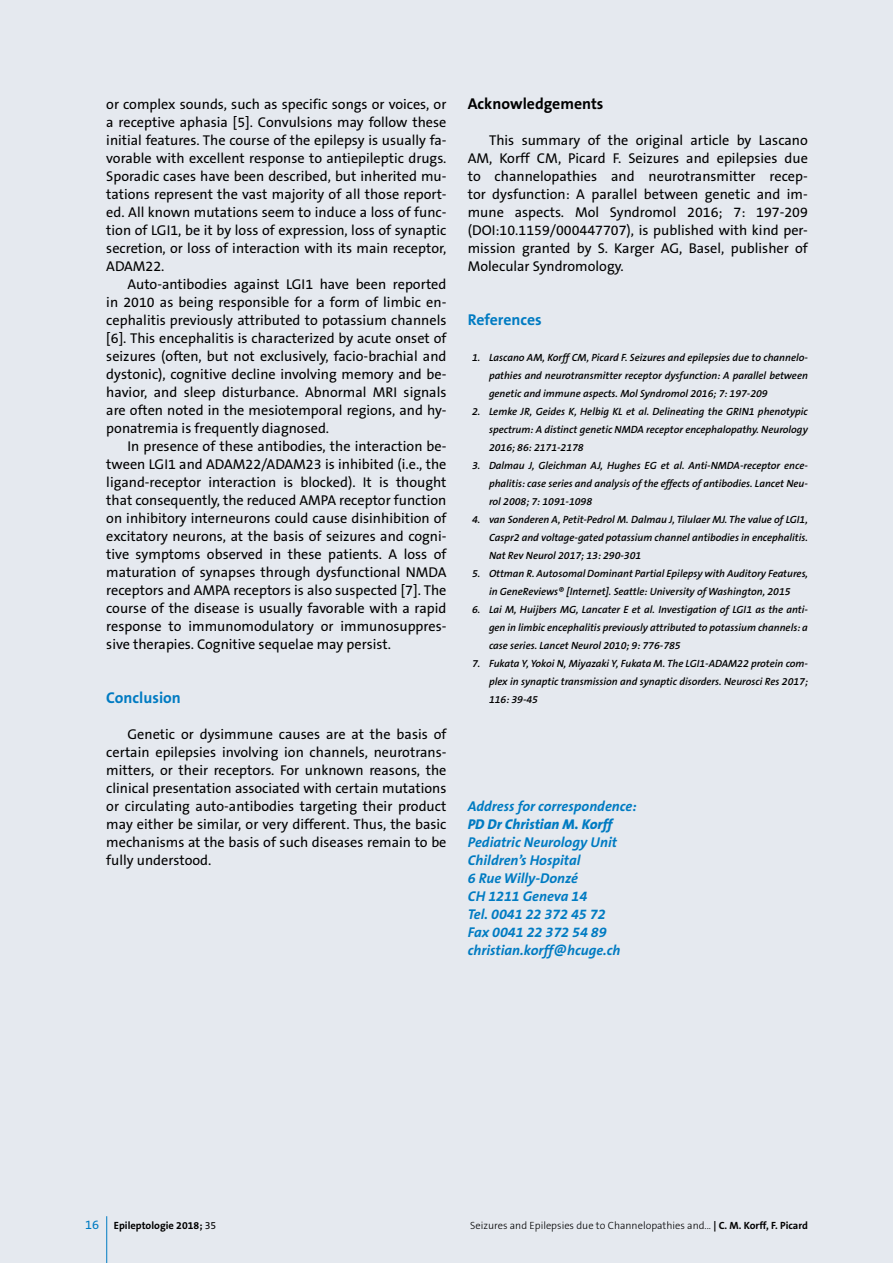
<style>
.page{position:relative;width:893px;height:1263px;background:#e5e9ef}
.page>*{position:absolute;margin:0;border:0;box-sizing:border-box;transform-origin:0 0}
.t1{font:700 15.75px "The Sans B W7";color:#007bc2}
.t2{font:700 15.75px "The Sans B W7";color:#000}
.t3{font:14.25px/18px "The Sans B W5 Plain";color:#000;text-align:justify}
.t4{font:italic 700 14.25px/18px "The Sans B W7";color:#007bc2}
.t5{font:italic 800 14.25px "The Sans B W8";color:#007bc2}
.t6{font:italic 600 10.5px/18px "The Sans B W6";color:#000;text-align:justify}
.t7{font:300 10.5px "The Sans B W3";color:#000}
.t8{font:700 10.5px "The Sans B W7";color:#000}
.s1{font-family:"The Sans B W5 Plain";font-weight:400;font-size:12.75px;color:#007bc2}
.s2{font-family:"The Sans B W5 Plain";font-weight:400}
.s3{font-family:"The Sans B W7";font-weight:700}
</style>
<div class="page">
<hr style="left:106px;top:1216px;width:1px;height:47px;background:#007bc2">
<p class="t3" style="left:106px;top:96px;width:342px">or complex sounds, such as specific songs or voices, or a receptive aphasia [5]. Convulsions may follow these initial features. The course of the epilepsy is usually fa&shy;vorable with excellent response to antiepileptic drugs.<br>Sporadic cases have been described, but inherited mu&shy;tations represent the vast majority of all those report&shy;ed. All known mutations seem to induce a loss of func&shy;tion of LGI1, be it by loss of expression, loss of synaptic secretion, or loss of interaction with its main receptor, ADAM22.</p>
<p class="t3" style="left:106px;top:276px;width:342px;text-indent:21px">Auto-antibodies against LGI1 have been reported in 2010 as being responsible for a form of limbic en&shy;cephalitis previously attributed to potassium channels [6]. This encephalitis is characterized by acute onset of seizures (often, but not exclusively, facio-brachial and dystonic), cognitive decline involving memory and be&shy;havior, and sleep disturbance. Abnormal MRI signals are often noted in the mesiotemporal regions, and hy&shy;ponatremia is frequently diagnosed.</p>
<p class="t3" style="left:106px;top:438px;width:342px;text-indent:21px">In presence of these antibodies, the interaction be&shy;tween LGI1 and ADAM22/ADAM23 is inhibited (i.e., the ligand-receptor interaction is blocked). It is thought that consequently, the reduced AMPA receptor function on inhibitory interneurons could cause disinhibition of excitatory neurons, at the basis of seizures and cogni&shy;tive symptoms observed in these patients. A loss of maturation of synapses through dysfunctional NMDA receptors and AMPA receptors is also suspected [7]. The course of the disease is usually favorable with a rapid response to immunomodulatory or immunosuppres&shy;sive therapies. Cognitive sequelae may persist.</p>
<p class="t1" style="left:106px;top:688px;width:76px">Conclusion</p>
<p class="t3" style="left:106px;top:726px;width:342px;text-indent:21px">Genetic or dysimmune causes are at the basis of certain epilepsies involving ion channels, neurotrans&shy;mitters, or their receptors. For unknown reasons, the clinical presentation associated with certain mutations or circulating auto-antibodies targeting their product may either be similar, or very different. Thus, the basic mechanisms at the basis of such diseases remain to be fully understood.</p>
<p class="t2" style="left:468px;top:94px;width:137px">Acknowledgements</p>
<p class="t3" style="left:468px;top:132px;width:342px;text-indent:21px">This summary of the original article by Lascano AM, Korff CM, Picard F. Seizures and epilepsies due to channelopathies and neurotransmitter recep&shy;tor dysfunction: A parallel between genetic and im&shy;mune aspects. Mol Syndromol 2016; 7: 197-209 (DOI:10.1159/000447707), is published with kind per&shy;mission granted by S. Karger AG, Basel, publisher of Molecular Syndromology.</p>
<p class="t1" style="left:468px;top:310px;width:76px">References</p>
<p class="t6" style="left:489px;top:349px;width:320px;text-indent:-17px">1. Lascano AM, Korff CM, Picard F. Seizures and epilepsies due to channelo&shy;pathies and neurotransmitter receptor dysfunction: A parallel between genetic and immune aspects. Mol Syndromol 2016; 7: 197-209</p>
<p class="t6" style="left:489px;top:403px;width:320px;text-indent:-17px">2. Lemke JR, Geides K, Helbig KL et al. Delineating the GRIN1 phenotypic spectrum: A distinct genetic NMDA receptor encephalopathy. Neurology 2016; 86: 2171-2178</p>
<p class="t6" style="left:489px;top:457px;width:320px;text-indent:-17px">3. Dalmau J, Gleichman AJ, Hughes EG et al. Anti-NMDA-receptor ence&shy;phalitis: case series and analysis of the effects of antibodies. Lancet Neu&shy;rol 2008; 7: 1091-1098</p>
<p class="t6" style="left:489px;top:511px;width:320px;text-indent:-17px">4. van Sonderen A, Petit-Pedrol M. Dalmau J, Tilulaer MJ. The value of LGI1, Caspr2 and voltage-gated potassium channel antibodies in encephalitis.<br>Nat Rev Neurol 2017; 13: 290-301</p>
<p class="t6" style="left:472px;top:565px;width:337px;text-align:center">5. Ottman R. Autosomal Dominant Partial Epilepsy with Auditory Features, in GeneReviews® [Internet]. Seattle: University of Washington, 2015</p>
<p class="t6" style="left:489px;top:601px;width:320px;text-indent:-17px">6. Lai M, Huijbers MG, Lancater E et al. Investigation of LGI1 as the anti&shy;gen in limbic encephalitis previously attributed to potassium channels: a case series. Lancet Neurol 2010; 9: 776-785</p>
<p class="t6" style="left:489px;top:655px;width:321px;text-indent:-17px">7. Fukata Y, Yokoi N, Miyazaki Y, Fukata M. The LGI1-ADAM22 protein com&shy;plex in synaptic transmission and synaptic disorders. Neurosci Res 2017; 116: 39-45</p>
<p class="t4" style="left:468px;top:798px;width:170px">Address for correspondence:</p>
<p class="t5" style="left:468px;top:815px;width:146px">PD Dr Christian M. Korff</p>
<p class="t4" style="left:468px;top:834px;width:154px">Pediatric Neurology Unit<br>Children’s Hospital<br>6 Rue Willy-Donzé<br>CH 1211 Geneva 14<br>Tel. 0041 22 372 45 72<br>Fax 0041 22 372 54 89 christian.korff@hcuge.ch</p>
<p class="t8" style="left:85px;top:1218px;width:133px"><span class="s1">16</span> Epileptologie 2018; <span class="s2">35</span></p>
<p class="t7" style="left:470px;top:1218px;width:339px">Seizures and Epilepsies due to Channelopathies and... <span class="s3">| C. M. Korff, F. Picard</span></p>
</div>
